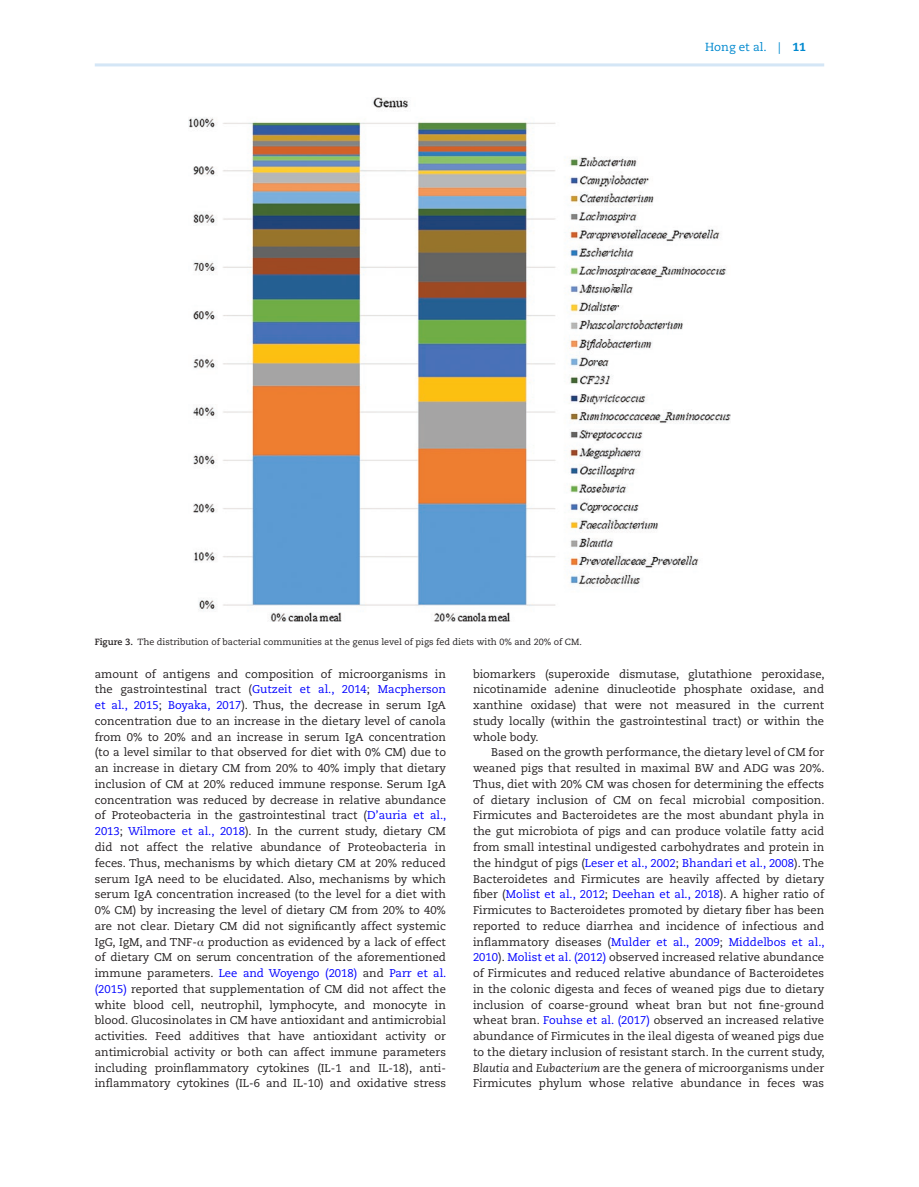
<style>
.page{position:relative;width:919px;height:1187px;background:#fff}
.page>*{position:absolute;margin:0;border:0;box-sizing:border-box;transform-origin:0 0}
.t1{font:11.7px "Caecilia LT Std";color:#0089cf}
.t2{font:11.25px/15.8px "Caecilia LT Std";color:#231f20;text-align:justify}
.t3{font:9px "Caecilia LT Std";color:#231f20}
.s1{font-weight:800}
.s2{font-weight:700}
.s3{color:#00f}
.s4{font-family:"Gandhari Unicode"}
.s5{font-style:italic}
</style>
<div class="page">
<hr style="left:95px;top:63px;width:729px;height:3px;background:#d4e6f6">
<img style="left:188px;top:98px;width:542px;height:523px">
<p class="t1" style="left:705px;top:41px;width:102px">Hong et al. | <span class="s1">11</span></p>
<p class="t3" style="left:95px;top:637px;width:488px"><span class="s2">Figure 3.</span> The distribution of bacterial communities at the genus level of pigs fed diets with 0% and 20% of CM.</p>
<p class="t2" style="left:95px;top:666px;width:353px">amount of antigens and composition of microorganisms in the gastrointestinal tract (<span class="s3">Gutzeit et al., 2014</span>; <span class="s3">Macpherson et al., 2015</span>; <span class="s3">Boyaka, 2017</span>). Thus, the decrease in serum IgA concentration due to an increase in the dietary level of canola from 0% to 20% and an increase in serum IgA concentration (to a level similar to that observed for diet with 0% CM) due to an increase in dietary CM from 20% to 40% imply that dietary inclusion of CM at 20% reduced immune response. Serum IgA concentration was reduced by decrease in relative abundance of Proteobacteria in the gastrointestinal tract (<span class="s3">D’auria et al., 2013</span>; <span class="s3">Wilmore et al., 2018</span>). In the current study, dietary CM did not affect the relative abundance of Proteobacteria in feces. Thus, mechanisms by which dietary CM at 20% reduced serum IgA need to be elucidated. Also, mechanisms by which serum IgA concentration increased (to the level for a diet with 0% CM) by increasing the level of dietary CM from 20% to 40% are not clear. Dietary CM did not significantly affect systemic IgG, IgM, and TNF-<span class="s4">α</span> production as evidenced by a lack of effect of dietary CM on serum concentration of the aforementioned immune parameters. <span class="s3">Lee and Woyengo (2018)</span> and <span class="s3">Parr et al. (2015)</span> reported that supplementation of CM did not affect the white blood cell, neutrophil, lymphocyte, and monocyte in blood. Glucosinolates in CM have antioxidant and antimicrobial activities. Feed additives that have antioxidant activity or antimicrobial activity or both can affect immune parameters including proinflammatory cytokines (IL-1 and IL-18), anti&shy;inflammatory cytokines (IL-6 and IL-10) and oxidative stress</p>
<p class="t2" style="left:473px;top:666px;width:353px">biomarkers (superoxide dismutase, glutathione peroxidase, nicotinamide adenine dinucleotide phosphate oxidase, and xanthine oxidase) that were not measured in the current study locally (within the gastrointestinal tract) or within the whole body.</p>
<p class="t2" style="left:473px;top:744px;width:353px;text-indent:18px">Based on the growth performance, the dietary level of CM for weaned pigs that resulted in maximal BW and ADG was 20%.<br>Thus, diet with 20% CM was chosen for determining the effects of dietary inclusion of CM on fecal microbial composition.<br>Firmicutes and Bacteroidetes are the most abundant phyla in the gut microbiota of pigs and can produce volatile fatty acid from small intestinal undigested carbohydrates and protein in the hindgut of pigs (<span class="s3">Leser et al., 2002</span>; <span class="s3">Bhandari et al., 2008</span>). The Bacteroidetes and Firmicutes are heavily affected by dietary fiber (<span class="s3">Molist et al., 2012</span>; <span class="s3">Deehan et al., 2018</span>). A higher ratio of Firmicutes to Bacteroidetes promoted by dietary fiber has been reported to reduce diarrhea and incidence of infectious and inflammatory diseases (<span class="s3">Mulder et al., 2009</span>; <span class="s3">Middelbos et al., 2010</span>). <span class="s3">Molist et al. (2012)</span> observed increased relative abundance of Firmicutes and reduced relative abundance of Bacteroidetes in the colonic digesta and feces of weaned pigs due to dietary inclusion of coarse-ground wheat bran but not fine-ground wheat bran. <span class="s3">Fouhse et al. (2017)</span> observed an increased relative abundance of Firmicutes in the ileal digesta of weaned pigs due to the dietary inclusion of resistant starch. In the current study, <span class="s5">Blautia</span> and <span class="s5">Eubacterium</span> are the genera of microorganisms under Firmicutes phylum whose relative abundance in feces was</p>
</div>
